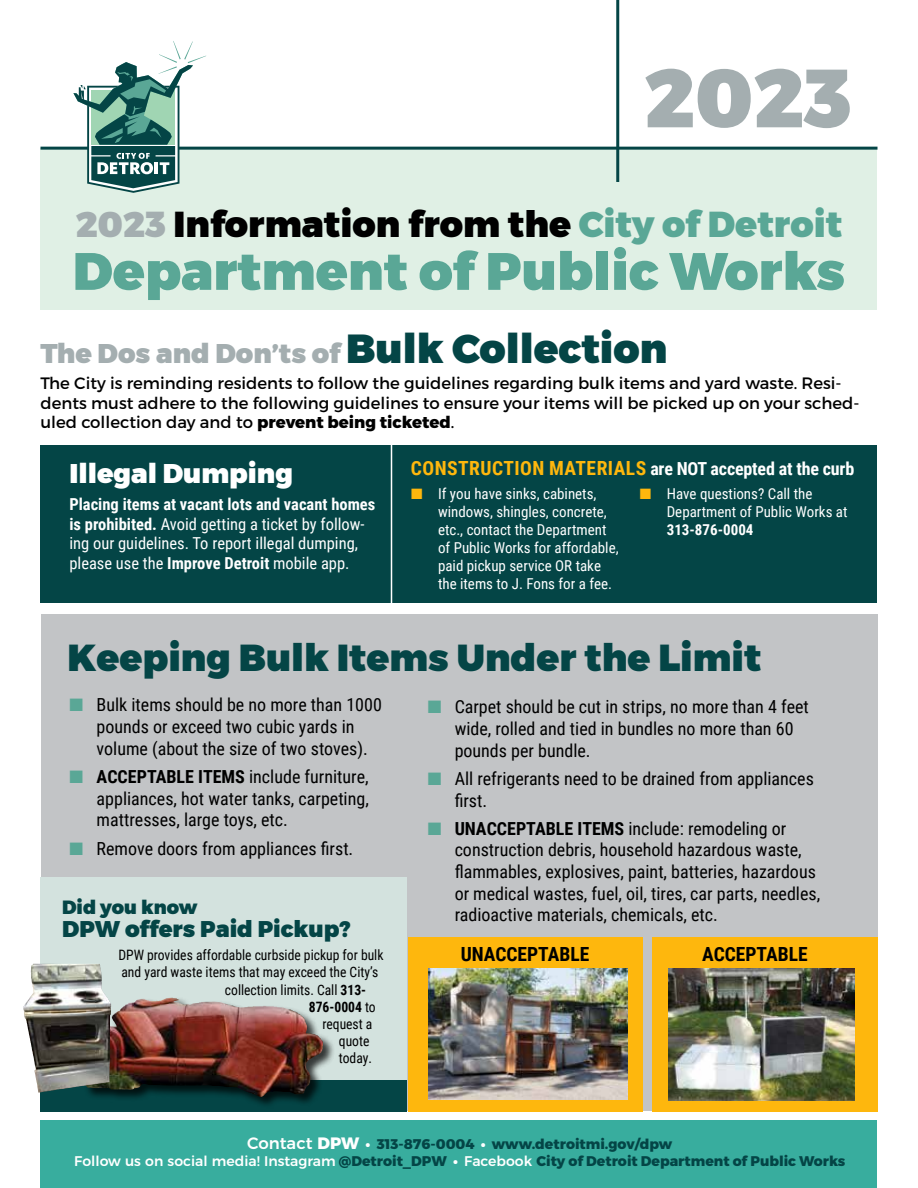
<style>
.page{position:relative;width:918px;height:1188px;background:#fff}
.page>*{position:absolute;margin:0;border:0;box-sizing:border-box;transform-origin:0 0}
.t1{font:900 82.5px "Montserrat";color:#a4aeb0}
.t2{font:900 52.5px "Montserrat";color:#5aa796}
.t3{font:900 37.5px "Montserrat";color:#044546}
.t4{font:900 36px "Montserrat";color:#000}
.t5{font:900 27px "Montserrat";color:#a4aeb0}
.t6{font:900 27px "Montserrat";color:#fff}
.t7{font:900 22.65px "Montserrat";color:#044546}
.t8{font:700 19.5px "Roboto Condensed";color:#000}
.t9{font:900 19.05px "Montserrat";color:#044546}
.t10{font:18px/21.6px "Roboto Condensed";color:#000}
.t11{font:700 18px "Roboto Condensed";letter-spacing:-.01em;color:#fff}
.t12{font:16.5px/19.5px "Montserrat";color:#000}
.t13{font:16.5px/19.8px "Roboto Condensed";color:#fff}
.t14{font:15px/18px "Roboto Condensed";color:#fff}
.t15{font:700 15px "Roboto Condensed";color:#fff}
.t16{font:14.4px "Roboto Condensed";color:#000;scale:.95 1}
.t17{font:700 14.4px "Roboto Condensed";color:#000;scale:.95 1}
.t18{font:800 14.1px/16.8px "Montserrat";color:#044546;text-align:center}
.s1{color:#a4aeb0}
.s2{color:#5aa796}
.s3{font-size:40.5px;color:#044546}
.s4{font-weight:800}
.s5{font-size:19.5px;color:#feb70d}
.s6{font-weight:700}
.s7{color:#feb70d}
.s8{font-weight:400}
.s9{font-weight:500;font-size:16.5px;color:#fff}
.s10{font-size:16.5px;color:#fff}
.s11{color:#fff}
.s12{font-weight:500;color:#fff}
</style>
<div class="page">
<div style="left:40px;top:148px;width:838px;height:162px;background:#e0f0e5"></div>
<hr style="left:40px;top:147px;width:838px;height:3px;background:#044546">
<svg style="left:73px;top:41px;width:133px;height:152px"></svg>
<hr style="left:616px;top:0;width:3px;height:182px;background:#044546">
<div style="left:40px;top:1120px;width:837px;height:68px;background:#38ad9e"></div>
<div style="left:40px;top:446px;width:838px;height:157px;background:#044546"></div>
<div style="left:41px;top:615px;width:837px;height:496px;background:#c2c4c6"></div>
<div style="left:408px;top:937px;width:235px;height:174px;background:#feb70d"></div>
<div style="left:652px;top:937px;width:226px;height:174px;background:#feb70d"></div>
<img style="left:428px;top:969px;width:199px;height:130px">
<img style="left:668px;top:969px;width:187px;height:131px">
<div style="left:41px;top:878px;width:366px;height:233px;background:#d3e2de"></div>
<div style="left:41px;top:1080px;width:366px;height:31px;background:#044546"></div>
<div style="left:84px;top:997px;width:252px;height:112px;background:#000;opacity:.75"></div>
<img style="left:84px;top:998px;width:227px;height:99px">
<img style="left:23px;top:964px;width:11px;height:46px">
<hr style="left:391px;top:437px;width:1px;height:171px;background:#fff">
<h1 class="t1" style="left:644px;top:46px;width:208px">2023</h1>
<h3 class="t4" style="left:76px;top:202px;width:768px"><span class="s1">2023</span> Information from the <span class="s2">City of Detroit</span></h3>
<h2 class="t2" style="left:73px;top:238px;width:774px">Department of Public Works</h2>
<h3 class="t5" style="left:40px;top:337px;width:628px">The Dos and Don’ts of <span class="s3">Bulk Collection</span></h3>
<p class="t12" style="left:40px;top:374px;width:821px">The City is reminding residents to follow the guidelines regarding bulk items and yard waste. Resi&shy;dents must adhere to the following guidelines to ensure your items will be picked up on your sched&shy;uled collection day and to <span class="s4">prevent being ticketed</span>.</p>
<p class="t11" style="left:411px;top:456px;width:445px"><span class="s5">CONSTRUCTION MATERIALS</span> are NOT accepted at the curb</p>
<h3 class="t6" style="left:69px;top:457px;width:225px">Illegal Dumping</h3>
<p class="t13" style="left:69px;top:493px;width:307px"><span class="s6">Placing items at vacant lots and vacant homes is prohibited.</span> Avoid getting a ticket by follow&shy;ing our guidelines. To report illegal dumping, please use the <span class="s6">Improve Detroit</span> mobile app.</p>
<p class="t14" style="left:438px;top:484px;width:182px;text-indent:-27px"><span class="s7">■</span> If you have sinks, cabinets, windows, shingles, concrete, etc., contact the Department of Public Works for affordable, paid pickup service OR take the items to J. Fons for a fee.</p>
<p class="t14" style="left:667px;top:484px;width:182px;text-indent:-27px"><span class="s7">■</span> Have questions? Call the<br>Department of Public Works at</p>
<p class="t15" style="left:667px;top:519px;width:88px">313-876-0004</p>
<h3 class="t3" style="left:68px;top:634px;width:695px">Keeping Bulk Items Under the Limit</h3>
<p class="t10" style="left:455px;top:695px;width:356px;text-indent:-27px"><span class="s2">■</span> Carpet should be cut in strips, no more than 4 feet wide, rolled and tied in bundles no more than 60 pounds per bundle.</p>
<p class="t10" style="left:455px;top:767px;width:361px;text-indent:-27px"><span class="s2">■</span> All refrigerants need to be drained from appliances first.</p>
<p class="t10" style="left:455px;top:817px;width:367px;text-indent:-27px"><span class="s2">■</span> <span class="s6">UNACCEPTABLE ITEMS</span> include: remodeling or construction debris, household hazardous waste, flammables, explosives, paint, batteries, hazardous or medical wastes, fuel, oil, tires, car parts, needles, radioactive materials, chemicals, etc.</p>
<p class="t16" style="left:118px;top:945px;width:281px">DPW provides affordable curbside pickup for bulk</p>
<p class="t16" style="left:121px;top:962px;width:272px">and yard waste items that may exceed the City’s</p>
<p class="t16" style="left:225px;top:979px;width:150px">collection limits. Call <span class="s6">313-</span></p>
<p class="t17" style="left:309px;top:997px;width:72px">876-0004 <span class="s8">to</span></p>
<p class="t16" style="left:322px;top:1014px;width:54px">request a</p>
<p class="t16" style="left:339px;top:1031px;width:34px">quote</p>
<p class="t16" style="left:339px;top:1048px;width:36px">today.</p>
<p class="t10" style="left:97px;top:694px;width:287px;text-indent:-27px"><span class="s2">■</span> Bulk items should be no more than 1000 pounds or exceed two cubic yards in volume (about the size of two stoves).</p>
<p class="t10" style="left:97px;top:765px;width:274px;text-align:justify;text-indent:-27px"><span class="s2">■</span> <span class="s6">ACCEPTABLE ITEMS</span> include furniture, appliances, hot water tanks, carpeting, mattresses, large toys, etc.</p>
<p class="t10" style="left:70px;top:837px;width:285px"><span class="s2">■</span> Remove doors from appliances first.</p>
<p class="t9" style="left:62px;top:896px;width:137px">Did you know</p>
<p class="t7" style="left:62px;top:915px;width:290px">DPW offers Paid Pickup?</p>
<p class="t8" style="left:461px;top:941px;width:130px">UNACCEPTABLE</p>
<p class="t8" style="left:702px;top:941px;width:107px">ACCEPTABLE</p>
<p class="t18" style="left:74px;top:1136px;width:773px"><span class="s9">Contact</span> <span class="s10">DPW</span> <span class="s11">•</span> 313-876-0004 <span class="s11">•</span> www.detroitmi.gov/dpw<br><span class="s12">Follow us on social media! Instagram</span> @Detroit_DPW <span class="s11">•</span> <span class="s12">Facebook</span> City of Detroit Department of Public Works</p>
</div>
